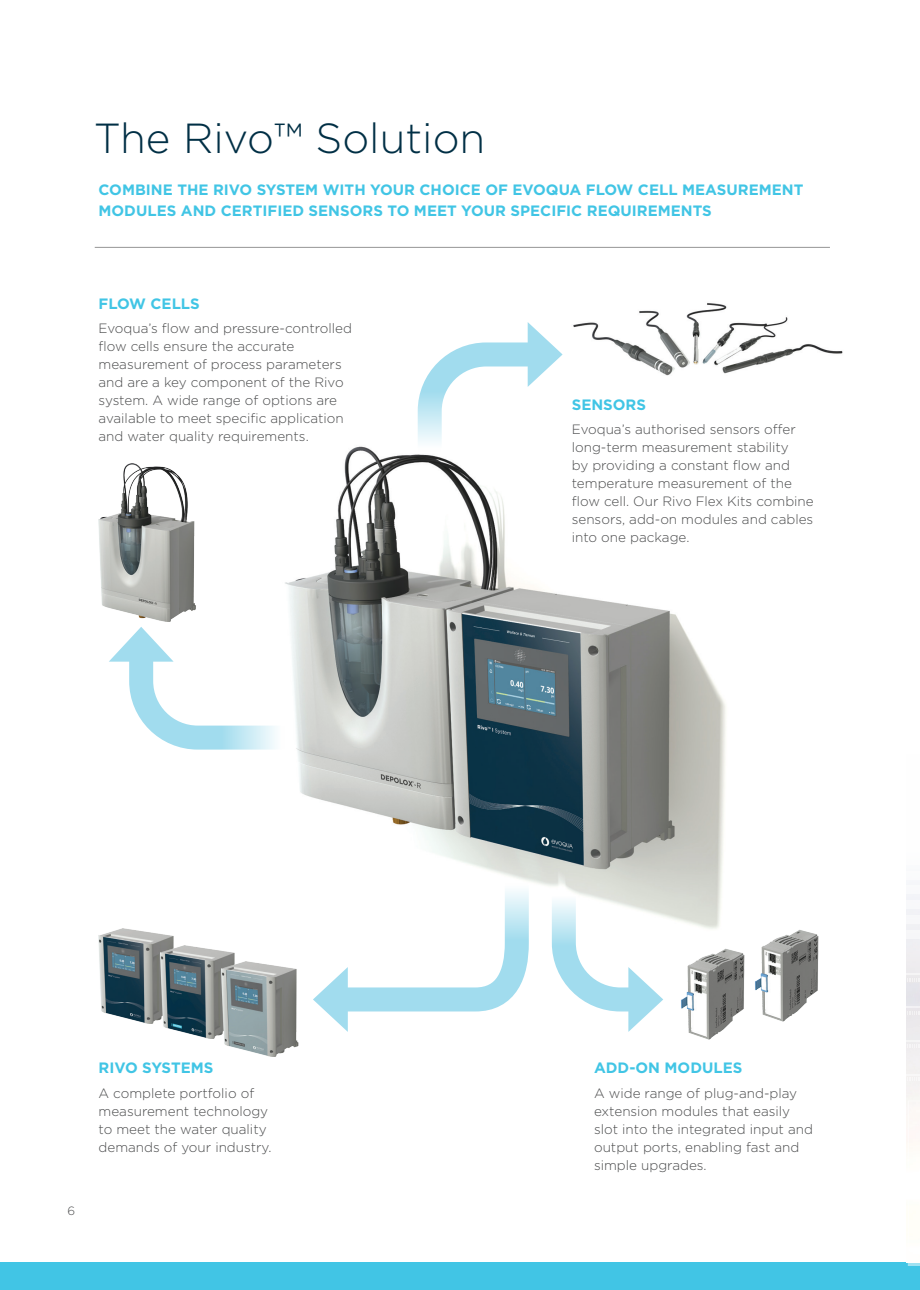
<style>
.page{position:relative;width:920px;height:1290px;background:#fff}
.page>*{position:absolute;margin:0;border:0;box-sizing:border-box;transform-origin:0 0}
.Featured_Info_-_Titl{font:300 42px "Gotham";color:#002f45}
.Subhead{font:700 15px/21px "Gotham";color:#41c5e5}
.Body_text_-_Last{font:300 13.5px/18px "Gotham";color:#4b4c4d}
.t1{font:300 12px "Gotham";color:#4b4c4d}
</style>
<div class="page">
<div style="left:0;top:1263px;width:906px;height:27px;background:#41c5e5"></div>
<div style="left:906px;top:1263px;width:14px;height:27px;background:#41c5e5"></div>
<img style="left:285px;top:446px;width:441px;height:483px">
<img style="left:573px;top:303px;width:270px;height:73px">
<img style="left:681px;top:948px;width:64px;height:92px">
<img style="left:755px;top:930px;width:64px;height:92px">
<img style="left:98px;top:929px;width:76px;height:94px">
<img style="left:160px;top:945px;width:75px;height:94px">
<img style="left:222px;top:962px;width:77px;height:94px">
<div style="left:906px;top:930px;width:14px;height:9px;background:#f6f6f8"></div>
<div style="left:906px;top:915px;width:14px;height:9px;background:#f7f7f9"></div>
<div style="left:906px;top:901px;width:14px;height:8px;background:#f7f8fa"></div>
<svg style="left:906px;top:973px;width:14px;height:9px"></svg>
<svg style="left:906px;top:1006px;width:14px;height:9px"></svg>
<svg style="left:906px;top:1040px;width:14px;height:8px"></svg>
<svg style="left:906px;top:1074px;width:14px;height:6px"></svg>
<svg style="left:908px;top:1100px;width:12px;height:166px"></svg>
<svg style="left:109px;top:625px;width:178px;height:126px"></svg>
<svg style="left:311px;top:881px;width:219px;height:151px"></svg>
<svg style="left:416px;top:322px;width:148px;height:132px"></svg>
<svg style="left:550px;top:894px;width:115px;height:138px"></svg>
<img style="left:99px;top:463px;width:97px;height:158px">
<hr style="left:95px;top:247px;width:735px;height:1px;background:#959595">
<p class="Featured_Info_-_Titl" style="left:94px;top:112px;width:393px">The Rivo™ Solution</p>
<p class="Subhead" style="left:99px;top:179px;width:706px">COMBINE THE RIVO SYSTEM WITH YOUR CHOICE OF EVOQUA FLOW CELL MEASUREMENT<br>MODULES AND CERTIFIED SENSORS TO MEET YOUR SPECIFIC REQUIREMENTS</p>
<p class="Subhead" style="left:99px;top:293px;width:103px">FLOW CELLS</p>
<p class="Body_text_-_Last" style="left:99px;top:319px;width:255px">Evoqua’s flow and pressure-controlled flow cells ensure the accurate measurement of process parameters and are a key component of the Rivo system. A wide range of options are available to meet specific application and water quality requirements.</p>
<p class="Subhead" style="left:572px;top:394px;width:76px">SENSORS</p>
<p class="Body_text_-_Last" style="left:572px;top:420px;width:243px">Evoqua’s authorised sensors offer long-term measurement stability<br>by providing a constant flow and temperature measurement of the flow cell. Our Rivo Flex Kits combine sensors, add-on modules and cables into one package.</p>
<p class="t1" style="left:68px;top:1203px;width:9px">6</p>
<p class="Subhead" style="left:99px;top:1057px;width:116px">RIVO SYSTEMS</p>
<p class="Body_text_-_Last" style="left:99px;top:1084px;width:174px">A complete portfolio of measurement technology to meet the water quality demands of your industry.</p>
<p class="Subhead" style="left:594px;top:1057px;width:150px">ADD-ON MODULES</p>
<p class="Body_text_-_Last" style="left:594px;top:1084px;width:220px">A wide range of plug-and-play extension modules that easily slot into the integrated input and output ports, enabling fast and simple upgrades.</p>
</div>
